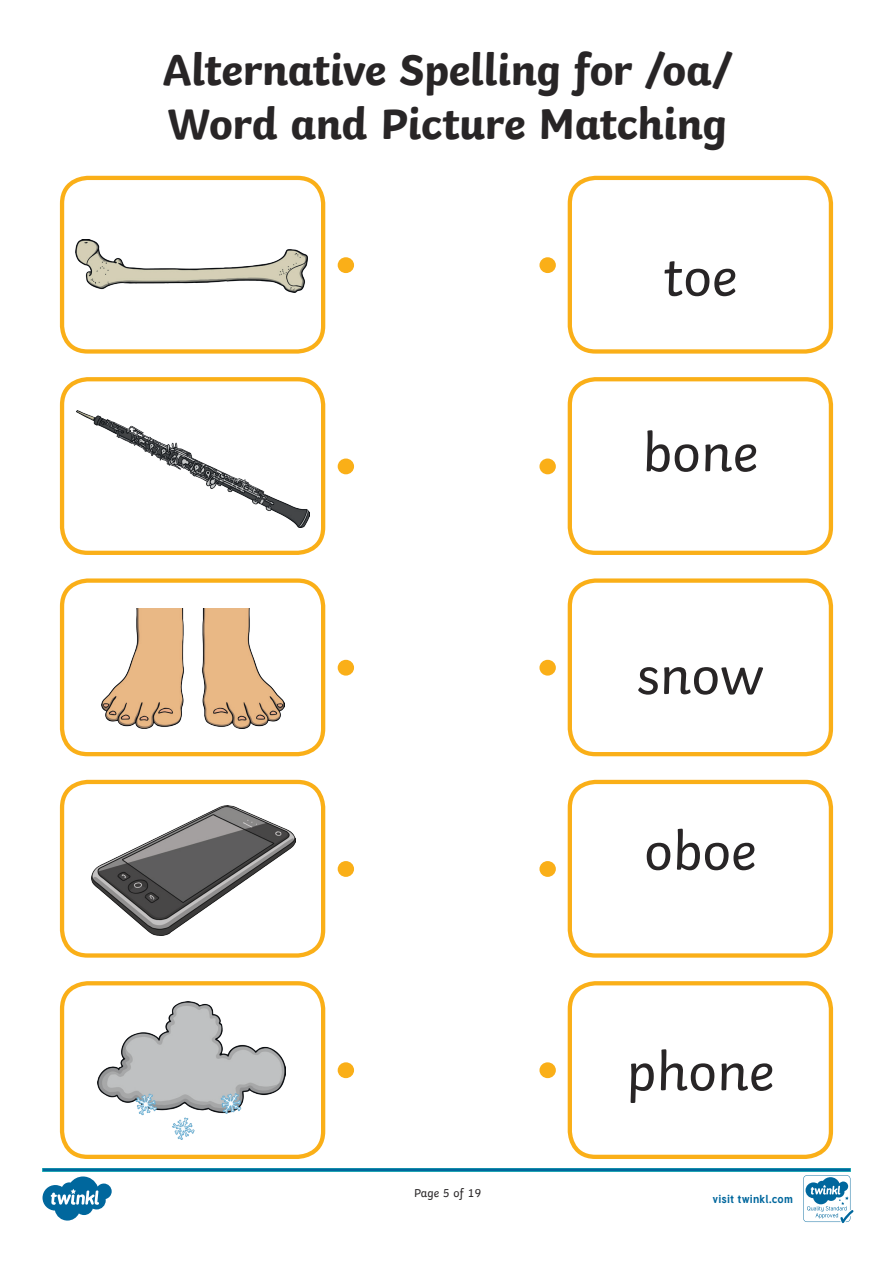
<style>
.page{position:relative;width:893px;height:1263px;background:#fff}
.page>*{position:absolute;margin:0;border:0;box-sizing:border-box;transform-origin:0 0}
.KS1_Body_Copy{font:55.65px "Twinkl";color:#282526}
.Heading_1{font:700 45px/54px "Twinkl";letter-spacing:-.01em;color:#282526}
.t1{font:12px "Twinkl";color:#282526}
.t2{font:700 11.4px "Tuffy";letter-spacing:.015em;color:#00679d}
</style>
<div class="page">
<div style="left:60px;top:176px;width:265px;height:178px;border:4px solid #faaf18;border-radius:26px"></div>
<div style="left:60px;top:377px;width:265px;height:178px;border:4px solid #faaf18;border-radius:26px"></div>
<div style="left:60px;top:578px;width:265px;height:178px;border:4px solid #faaf18;border-radius:26px"></div>
<div style="left:60px;top:780px;width:265px;height:178px;border:4px solid #faaf18;border-radius:26px"></div>
<div style="left:60px;top:981px;width:265px;height:178px;border:4px solid #faaf18;border-radius:26px"></div>
<div style="left:568px;top:176px;width:265px;height:178px;border:4px solid #faaf18;border-radius:26px"></div>
<div style="left:568px;top:377px;width:265px;height:178px;border:4px solid #faaf18;border-radius:26px"></div>
<div style="left:568px;top:578px;width:265px;height:178px;border:4px solid #faaf18;border-radius:26px"></div>
<div style="left:568px;top:780px;width:265px;height:178px;border:4px solid #faaf18;border-radius:26px"></div>
<div style="left:568px;top:981px;width:265px;height:178px;border:4px solid #faaf18;border-radius:26px"></div>
<div style="left:338px;top:257px;width:16px;height:16px;background:#faaf18;border-radius:50%"></div>
<div style="left:338px;top:458px;width:16px;height:16px;background:#faaf18;border-radius:50%"></div>
<div style="left:338px;top:660px;width:16px;height:16px;background:#faaf18;border-radius:50%"></div>
<div style="left:338px;top:861px;width:16px;height:16px;background:#faaf18;border-radius:50%"></div>
<div style="left:338px;top:1062px;width:16px;height:16px;background:#faaf18;border-radius:50%"></div>
<div style="left:539px;top:257px;width:17px;height:16px;background:#faaf18;border-radius:50%"></div>
<div style="left:539px;top:458px;width:17px;height:16px;background:#faaf18;border-radius:50%"></div>
<div style="left:539px;top:660px;width:17px;height:16px;background:#faaf18;border-radius:50%"></div>
<div style="left:539px;top:861px;width:17px;height:16px;background:#faaf18;border-radius:50%"></div>
<div style="left:539px;top:1062px;width:17px;height:16px;background:#faaf18;border-radius:50%"></div>
<img style="left:75px;top:240px;width:232px;height:52px">
<img style="left:76px;top:411px;width:234px;height:116px">
<img style="left:97px;top:1001px;width:188px;height:138px">
<img style="left:91px;top:805px;width:205px;height:131px">
<img style="left:102px;top:608px;width:183px;height:120px">
<svg style="left:43px;top:1168px;width:810px;height:55px"></svg>
<p class="Heading_1" style="left:162px;top:38px;width:571px">Alternative Spelling for /oa/<br>Word and Picture Matching</p>
<p class="KS1_Body_Copy" style="left:663px;top:234px;width:75px">toe</p>
<p class="KS1_Body_Copy" style="left:643px;top:409px;width:117px">bone</p>
<p class="KS1_Body_Copy" style="left:637px;top:632px;width:129px">snow</p>
<p class="KS1_Body_Copy" style="left:644px;top:808px;width:113px">oboe</p>
<p class="t1" style="left:414px;top:1184px;width:69px">Page 5 of 19</p>
<p class="KS1_Body_Copy" style="left:626px;top:1028px;width:149px">phone</p>
<p class="t2" style="left:712px;top:1190px;width:82px">visit twinkl.com</p>
</div>
